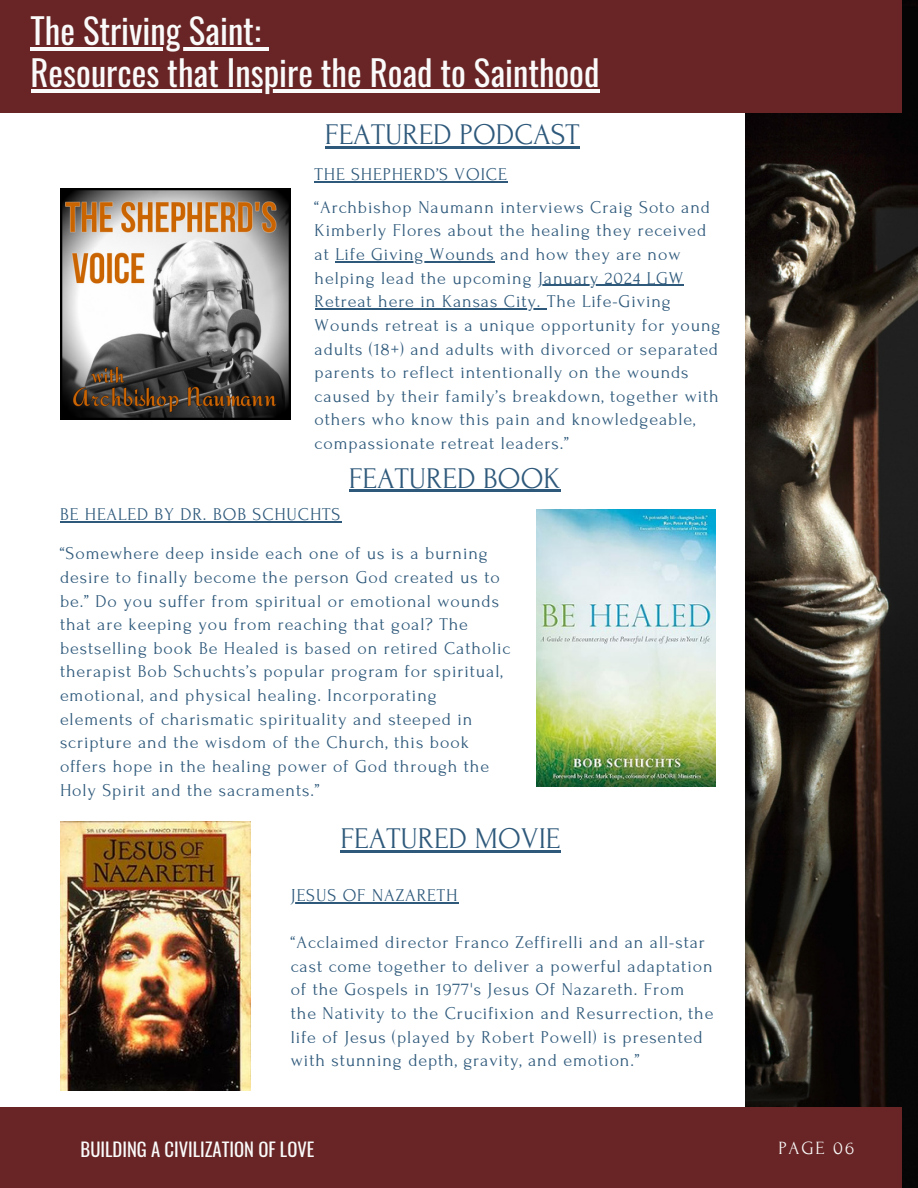
<style>
.page{position:relative;width:918px;height:1188px;background:#fff}
.page>*{position:absolute;margin:0;border:0;box-sizing:border-box;transform-origin:0 0}
.t1{font:34.8px "Oswald";color:#fafafa}
.t2{font:30px "Forum";color:#2e597b}
.t3{font:18.6px "Oswald";color:#fafafa}
.t4{font:18.6px "Forum";letter-spacing:.1em;color:#fafafa}
.t5{font:18px/23.7px "Forum";letter-spacing:.05em;color:#2e597b}
</style>
<div class="page">
<img style="left:745px;top:0;width:173px;height:1188px">
<div style="left:0;top:0;width:901px;height:112px;background:#692525"></div>
<div style="left:0;top:1107px;width:901px;height:81px;background:#692525"></div>
<img style="left:60px;top:189px;width:231px;height:230px">
<img style="left:60px;top:821px;width:190px;height:269px">
<img style="left:536px;top:509px;width:179px;height:277px">
<hr style="left:31px;top:47px;width:230px;height:4px;background:#fafafa">
<svg style="left:261px;top:47px;width:8px;height:4px"></svg>
<hr style="left:31px;top:89px;width:568px;height:3px;background:#fafafa">
<hr style="left:315px;top:181px;width:193px;height:1px;background:#2e597b">
<hr style="left:335px;top:261px;width:160px;height:1px;background:#2e597b">
<hr style="left:538px;top:285px;width:146px;height:1px;background:#2e597b">
<hr style="left:315px;top:308px;width:227px;height:2px;background:#2e597b">
<hr style="left:297px;top:902px;width:161px;height:1px;background:#2e597b">
<hr style="left:325px;top:147px;width:255px;height:2px;background:#2e597b">
<hr style="left:349px;top:490px;width:212px;height:2px;background:#2e597b">
<hr style="left:340px;top:850px;width:221px;height:2px;background:#2e597b">
<hr style="left:60px;top:521px;width:281px;height:1px;background:#2e597b">
<p class="t1" style="left:31px;top:4px;width:232px">The Striving Saint:</p>
<p class="t1" style="left:31px;top:45px;width:570px">Resources that Inspire the Road to Sainthood</p>
<p class="t2" style="left:325px;top:119px;width:256px">FEATURED PODCAST</p>
<p class="t5" style="left:315px;top:163px;width:194px">THE SHEPHERD’S VOICE</p>
<p class="t5" style="left:315px;top:195px;width:407px">“Archbishop Naumann interviews Craig Soto and Kimberly Flores about the healing they received at Life Giving Wounds and how they are now helping lead the upcoming January 2024 LGW Retreat here in Kansas City. The Life-Giving Wounds retreat is a unique opportunity for young adults (18+) and adults with divorced or separated parents to reflect intentionally on the wounds caused by their family’s breakdown, together with others who know this pain and knowledgeable, compassionate retreat leaders.”</p>
<p class="t2" style="left:349px;top:462px;width:213px">FEATURED BOOK</p>
<p class="t5" style="left:60px;top:503px;width:282px">BE HEALED BY DR. BOB SCHUCHTS</p>
<p class="t5" style="left:60px;top:542px;width:452px">“Somewhere deep inside each one of us is a burning desire to finally become the person God created us to be.” Do you suffer from spiritual or emotional wounds that are keeping you from reaching that goal? The bestselling book Be Healed is based on retired Catholic therapist Bob Schuchts’s popular program for spiritual, emotional, and physical healing. Incorporating elements of charismatic spirituality and steeped in scripture and the wisdom of the Church, this book offers hope in the healing power of God through the Holy Spirit and the sacraments.”</p>
<p class="t2" style="left:340px;top:822px;width:222px">FEATURED MOVIE</p>
<p class="t5" style="left:291px;top:884px;width:168px">JESUS OF NAZARETH</p>
<p class="t5" style="left:291px;top:931px;width:424px">“Acclaimed director Franco Zeffirelli and an all-star cast come together to deliver a powerful adaptation of the Gospels in 1977's Jesus Of Nazareth. From the Nativity to the Crucifixion and Resurrection, the life of Jesus (played by Robert Powell) is presented with stunning depth, gravity, and emotion.”</p>
<p class="t3" style="left:81px;top:1135px;width:235px">BUILDING A CIVILIZATION OF LOVE</p>
<p class="t4" style="left:778px;top:1138px;width:77px">PAGE 06</p>
</div>
